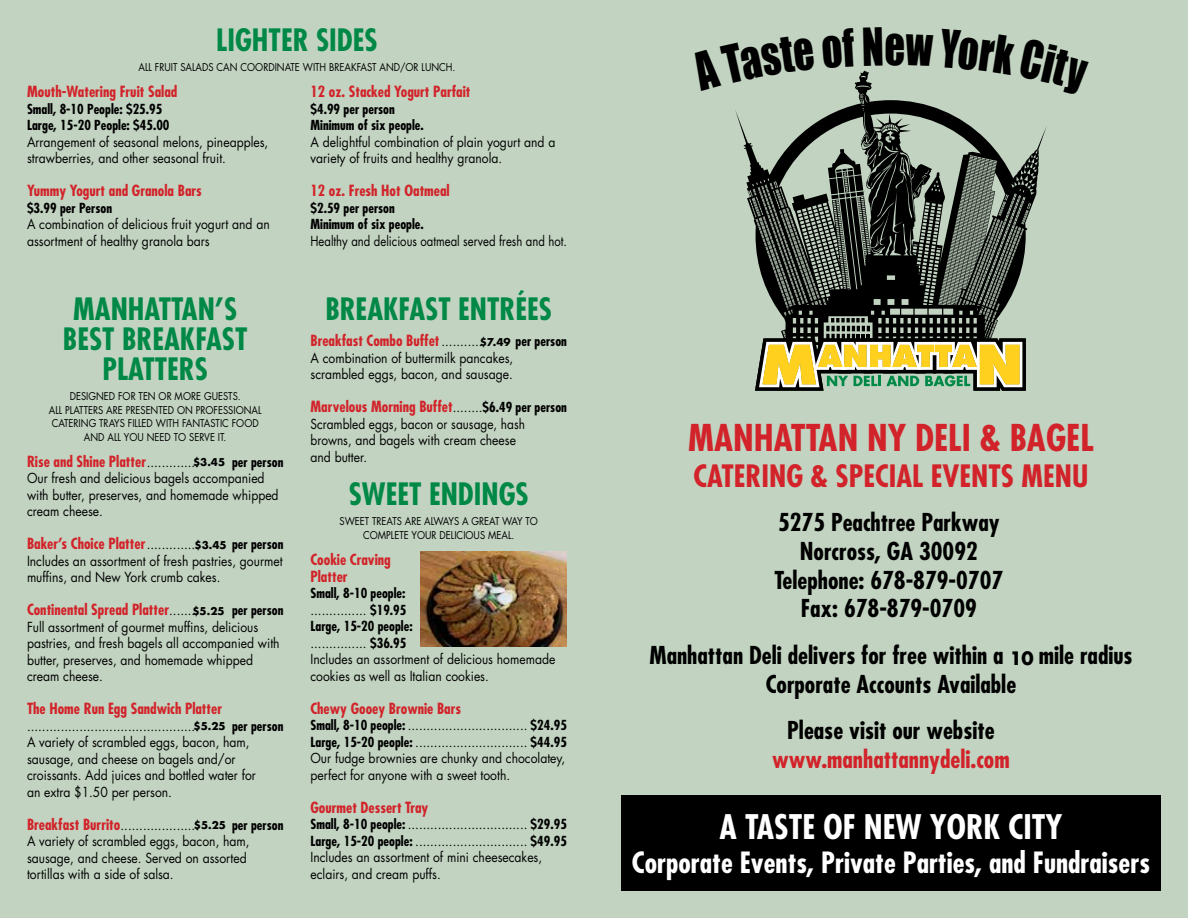
<style>
.page{position:relative;width:1188px;height:918px;background:#c2d4c1}
.page>*{position:absolute;margin:0;border:0;box-sizing:border-box;transform-origin:0 0}
.t1{font:48.15px "Impact";color:#000;scale:.84 1}
.t2{font:700 condensed 36px "Futura";color:#d2232a}
.t3{font:700 condensed 33px "Futura";color:#fff}
.t4{font:700 condensed 30px/30px "Futura";color:#008847;text-align:center}
.t5{font:700 condensed 30px "Futura";color:#d2232a}
.t6{font:700 condensed 28.5px "Futura";color:#fff}
.t7{font:700 condensed 24px/28.8px "Futura";color:#000;text-align:center}
.t8{font:700 condensed 24px "Futura";color:#d2232a}
.t9{font:700 18px "Futura";color:#000}
.t10{font:700 condensed 15px/16.5px "Futura";color:#d2232a}
.t11{font:13.5px/16.5px "Futura";color:#000;scale:.9 1}
.t12{font:700 condensed 13.5px/16.5px "Futura";color:#000}
.t13{font:13.5px/16.5px "Futura";color:#000;scale:.88 1}
.t14{font:13.5px "Futura";color:#000;scale:.84 1}
.t15{font:10.5px/13.5px "Futura";color:#000;text-align:center;scale:.89 1}
.t16{font:700 10.5px "Futura";color:#000}
.s1{font-weight:400;font-stretch:normal;font-size:13.5px;color:#000}
.s2{font-weight:700;font-stretch:condensed;font-size:15px;color:#d2232a}
.s3{font-size:13.5px;color:#000}
.s4{font-weight:700;font-stretch:condensed}
</style>
<div class="page">
<div style="left:621px;top:795px;width:540px;height:96px;background:#000"></div>
<svg style="left:735px;top:70px;width:312px;height:305px;background:#6e796e"></svg>
<svg style="left:755px;top:318px;width:271px;height:73px;background:#99975f"></svg>
<img style="left:420px;top:551px;width:147px;height:95px">
<div style="left:691px;top:36px;width:124px;height:55px;background:#c2d4c1"></div>
<svg style="left:822px;top:28px;width:33px;height:41px"></svg>
<svg style="left:863px;top:27px;width:20px;height:39px"></svg>
<svg style="left:905px;top:34px;width:28px;height:32px"></svg>
<div style="left:939px;top:29px;width:150px;height:66px;background:#c2d4c1"></div>
<h3 class="t4" style="left:216px;top:25px;width:163px">LIGHTER SIDES</h3>
<p class="t15" style="left:139px;top:60px;width:358px">ALL FRUIT SALADS CAN COORDINATE WITH BREAKFAST AND/OR LUNCH.</p>
<p class="t10" style="left:27px;top:83px;width:152px">Mouth-Watering Fruit Salad</p>
<p class="t12" style="left:27px;top:101px;width:144px">Small, 8-10 People: $25.95<br>Large, 15-20 People: $45.00</p>
<p class="t11" style="left:27px;top:133px;width:270px">Arrangement of seasonal melons, pineapples, strawberries, and other seasonal fruit.</p>
<p class="t10" style="left:27px;top:182px;width:176px">Yummy Yogurt and Granola Bars</p>
<p class="t12" style="left:27px;top:200px;width:87px">$3.99 per Person</p>
<p class="t11" style="left:27px;top:216px;width:271px">A combination of delicious fruit yogurt and an assortment of healthy granola bars</p>
<p class="t10" style="left:310px;top:83px;width:162px">12 oz. Stacked Yogurt Parfait</p>
<p class="t12" style="left:310px;top:101px;width:115px">$4.99 per person<br>Minimum of six people.</p>
<p class="t11" style="left:310px;top:133px;width:274px">A delightful combination of plain yogurt and a variety of fruits and healthy granola.</p>
<p class="t10" style="left:310px;top:182px;width:141px">12 oz. Fresh Hot Oatmeal</p>
<p class="t12" style="left:310px;top:200px;width:115px">$2.59 per person<br>Minimum of six people.</p>
<p class="t14" style="left:310px;top:232px;width:307px">Healthy and delicious oatmeal served fresh and hot.</p>
<h3 class="t4" style="left:63px;top:294px;width:186px">MANHATTAN’S<br>BEST BREAKFAST<br>PLATTERS</h3>
<p class="t15" style="left:49px;top:389px;width:241px">DESIGNED FOR TEN OR MORE GUESTS.<br>ALL PLATTERS ARE PRESENTED ON PROFESSIONAL CATERING TRAYS FILLED WITH FANTASTIC FOOD AND ALL YOU NEED TO SERVE IT.</p>
<p class="t10" style="left:27px;top:453px;width:174px">Rise and Shine Platter<span class="s1">..............</span></p>
<p class="t12" style="left:232px;top:454px;width:53px">per person</p>
<p class="t11" style="left:27px;top:470px;width:281px">Our fresh and delicious bagels accompanied with butter, preserves, and homemade whipped cream cheese.</p>
<p class="t10" style="left:27px;top:536px;width:174px">Baker’s Choice Platter<span class="s1">..............</span></p>
<p class="t12" style="left:232px;top:536px;width:53px">per person</p>
<p class="t11" style="left:27px;top:553px;width:286px">Includes an assortment of fresh pastries, gourmet muffins, and New York crumb cakes.</p>
<p class="t10" style="left:27px;top:602px;width:174px">Continental Spread Platter<span class="s1">........</span></p>
<p class="t12" style="left:232px;top:602px;width:53px">per person</p>
<p class="t11" style="left:27px;top:619px;width:282px">Full assortment of gourmet muffins, delicious pastries, and fresh bagels all accompanied with butter, preserves, and homemade whipped cream cheese.</p>
<p class="t10" style="left:27px;top:701px;width:197px">The Home Run Egg Sandwich Platter</p>
<p class="t11" style="left:27px;top:718px;width:193px">..............................................</p>
<p class="t12" style="left:232px;top:718px;width:53px">per person</p>
<p class="t11" style="left:27px;top:734px;width:256px">A variety of scrambled eggs, bacon, ham, sausage, and cheese on bagels and/or croissants. Add juices and bottled water for an extra $1.50 per person.</p>
<p class="t11" style="left:27px;top:817px;width:193px"><span class="s2">Breakfast Burrito</span>.....................</p>
<p class="t12" style="left:232px;top:817px;width:53px">per person</p>
<p class="t11" style="left:27px;top:833px;width:249px">A variety of scrambled eggs, bacon, ham, sausage, and cheese. Served on assorted tortillas with a side of salsa.</p>
<p class="t16" style="left:193px;top:455px;width:34px">$3.45</p>
<p class="t16" style="left:195px;top:538px;width:34px">$3.45</p>
<p class="t16" style="left:193px;top:604px;width:34px">$5.25</p>
<p class="t16" style="left:194px;top:720px;width:34px">$5.25</p>
<p class="t16" style="left:194px;top:818px;width:34px">$5.25</p>
<h3 class="t4" style="left:325px;top:294px;width:228px">BREAKFAST ENTRÉES</h3>
<p class="t10" style="left:310px;top:332px;width:174px">Breakfast Combo Buffet<span class="s1">...........</span></p>
<p class="t12" style="left:516px;top:333px;width:53px">per person</p>
<p class="t11" style="left:310px;top:349px;width:227px">A combination of buttermilk pancakes, scrambled eggs, bacon, and sausage.</p>
<p class="t10" style="left:310px;top:398px;width:258px">Marvelous Morning Buffet<span class="s1">........</span><span class="s3">$6.49 per person</span></p>
<p class="t13" style="left:310px;top:415px;width:245px">Scrambled eggs, bacon or sausage, hash browns, and bagels with cream cheese and butter.</p>
<p class="t16" style="left:480px;top:335px;width:33px">$7.49</p>
<h3 class="t4" style="left:349px;top:479px;width:182px">SWEET ENDINGS</h3>
<p class="t15" style="left:339px;top:514px;width:225px">SWEET TREATS ARE ALWAYS A GREAT WAY TO<br>COMPLETE YOUR DELICIOUS MEAL.</p>
<p class="t10" style="left:310px;top:551px;width:82px">Cookie Craving<br>Platter</p>
<p class="t11" style="left:310px;top:585px;width:274px"><span class="s4">Small, 8-10 people:<br></span>............... <span class="s4">$19.95<br>Large, 15-20 people:<br></span>............... <span class="s4">$36.95<br></span>Includes an assortment of delicious homemade cookies as well as Italian cookies.</p>
<p class="t10" style="left:310px;top:700px;width:152px">Chewy Gooey Brownie Bars</p>
<p class="t11" style="left:310px;top:717px;width:287px;text-align:justify"><span class="s4">Small, 8-10 people:</span> ................................ <span class="s4">$24.95<br>Large, 15-20 people:</span> .............................. <span class="s4">$44.95<br></span>Our fudge brownies are chunky and chocolatey, perfect for anyone with a sweet tooth.</p>
<p class="t10" style="left:310px;top:799px;width:119px">Gourmet Dessert Tray</p>
<p class="t11" style="left:310px;top:816px;width:287px"><span class="s4">Small, 8-10 people:</span> ................................ <span class="s4">$29.95<br>Large, 15-20 people:</span> .............................. <span class="s4">$49.95<br></span>Includes an assortment of mini cheesecakes, eclairs, and cream puffs.</p>
<h1 class="t1" style="left:884px;top:9px;width:27px">e</h1>
<h2 class="t2" style="left:688px;top:415px;width:407px">MANHATTAN NY DELI &amp; BAGEL</h2>
<h3 class="t5" style="left:694px;top:457px;width:396px">CATERING &amp; SPECIAL EVENTS MENU</h3>
<h3 class="t7" style="left:774px;top:508px;width:230px">5275 Peachtree Parkway<br>Norcross, GA 30092<br>Telephone: 678-879-0707<br>Fax: 678-879-0709</h3>
<h3 class="t7" style="left:649px;top:641px;width:356px">Manhattan Deli delivers for free within a</h3>
<h3 class="t7" style="left:1039px;top:641px;width:95px">mile radius</h3>
<h3 class="t7" style="left:766px;top:669px;width:252px">Corporate Accounts Available</h3>
<h3 class="t9" style="left:1010px;top:646px;width:25px">10</h3>
<h3 class="t7" style="left:787px;top:716px;width:209px">Please visit our website</h3>
<h3 class="t8" style="left:772px;top:744px;width:239px">www.manhattannydeli.com</h3>
<h3 class="t3" style="left:720px;top:806px;width:345px">A TASTE OF NEW YORK CITY</h3>
<h3 class="t6" style="left:632px;top:845px;width:520px">Corporate Events, Private Parties, and Fundraisers</h3>
</div>
